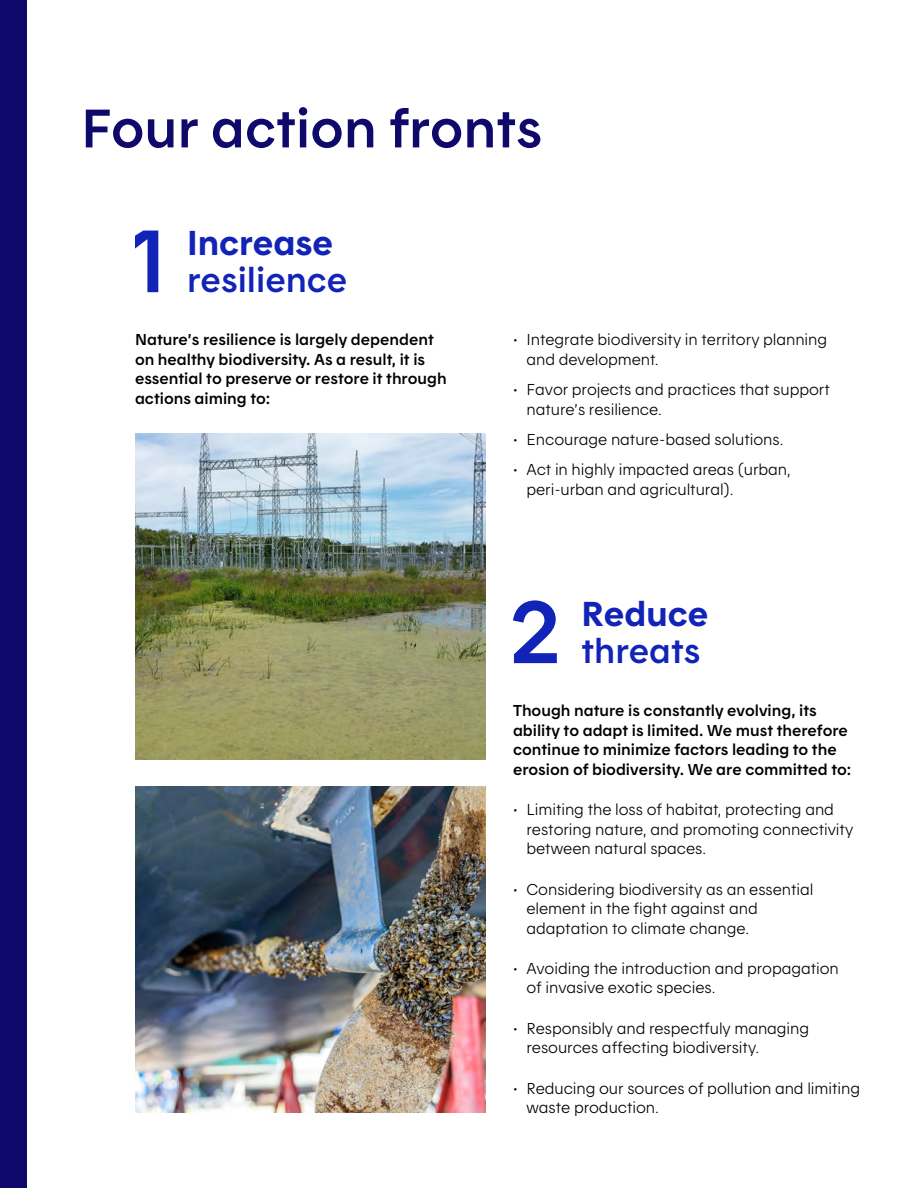
<style>
.page{position:relative;width:918px;height:1188px;background:#fff}
.page>*{position:absolute;margin:0;border:0;box-sizing:border-box;transform-origin:0 0}
.t1{font:88.05px "Hydro Quebec Demi";color:#1224b8}
.t2{font:54px "Hydro Quebec Demi";color:#0f096c}
.t3{font:34.5px/37.5px "Hydro Quebec Demi";color:#1224b8}
.t4{font:15.75px/19.5px "Hydro Quebec Maigre";letter-spacing:-.005em;color:#000}
.t5{font:15.75px/19.5px "Hydro Quebec Demi";color:#000}
.s1{font-family:"Hydro Quebec Gras"}
</style>
<div class="page">
<div style="left:0;top:0;width:27px;height:1188px;background:#0f096c"></div>
<img style="left:135px;top:433px;width:351px;height:326px">
<img style="left:135px;top:786px;width:351px;height:326px">
<h2 class="t2" style="left:81px;top:95px;width:463px">Four action fronts</h2>
<h3 class="t1" style="left:132px;top:207px;width:37px">1</h3>
<h3 class="t3" style="left:187px;top:223px;width:162px"><span class="s1">Increase </span>resilience</h3>
<p class="t5" style="left:135px;top:330px;width:313px">Nature’s resilience is largely dependent on healthy biodiversity. As a result, it is essential to preserve or restore it through actions aiming to:</p>
<p class="t4" style="left:526px;top:330px;width:302px;text-indent:-14px">• Integrate biodiversity in territory planning and development.</p>
<p class="t4" style="left:526px;top:380px;width:305px;text-indent:-14px">• Favor projects and practices that support nature’s resilience.</p>
<p class="t4" style="left:513px;top:429px;width:272px">• Encourage nature-based solutions.</p>
<p class="t4" style="left:526px;top:460px;width:266px;text-indent:-14px">• Act in highly impacted areas (urban, peri‑ urban and agricultural).</p>
<h3 class="t1" style="left:509px;top:578px;width:54px">2</h3>
<h3 class="t3" style="left:582px;top:594px;width:128px"><span class="s1">Reduce </span>threats</h3>
<p class="t5" style="left:513px;top:701px;width:340px">Though nature is constantly evolving, its ability to adapt is limited. We must therefore continue to minimize factors leading to the erosion of biodiversity. We are committed to:</p>
<p class="t4" style="left:526px;top:800px;width:328px;text-indent:-14px">• Limiting the loss of habitat, protecting and restoring nature, and promoting connectivity between natural spaces.</p>
<p class="t4" style="left:526px;top:879px;width:289px;text-indent:-14px">• Considering biodiversity as an essential element in the fight against and adaptation to climate change.</p>
<p class="t4" style="left:526px;top:958px;width:314px;text-indent:-14px">• Avoiding the introduction and propagation of invasive exotic species.</p>
<p class="t4" style="left:526px;top:1018px;width:284px;text-indent:-14px">• Responsibly and respectfuly managing resources affecting biodiversity.</p>
<p class="t4" style="left:526px;top:1078px;width:335px;text-indent:-14px">• Reducing our sources of pollution and limiting waste production.</p>
</div>
